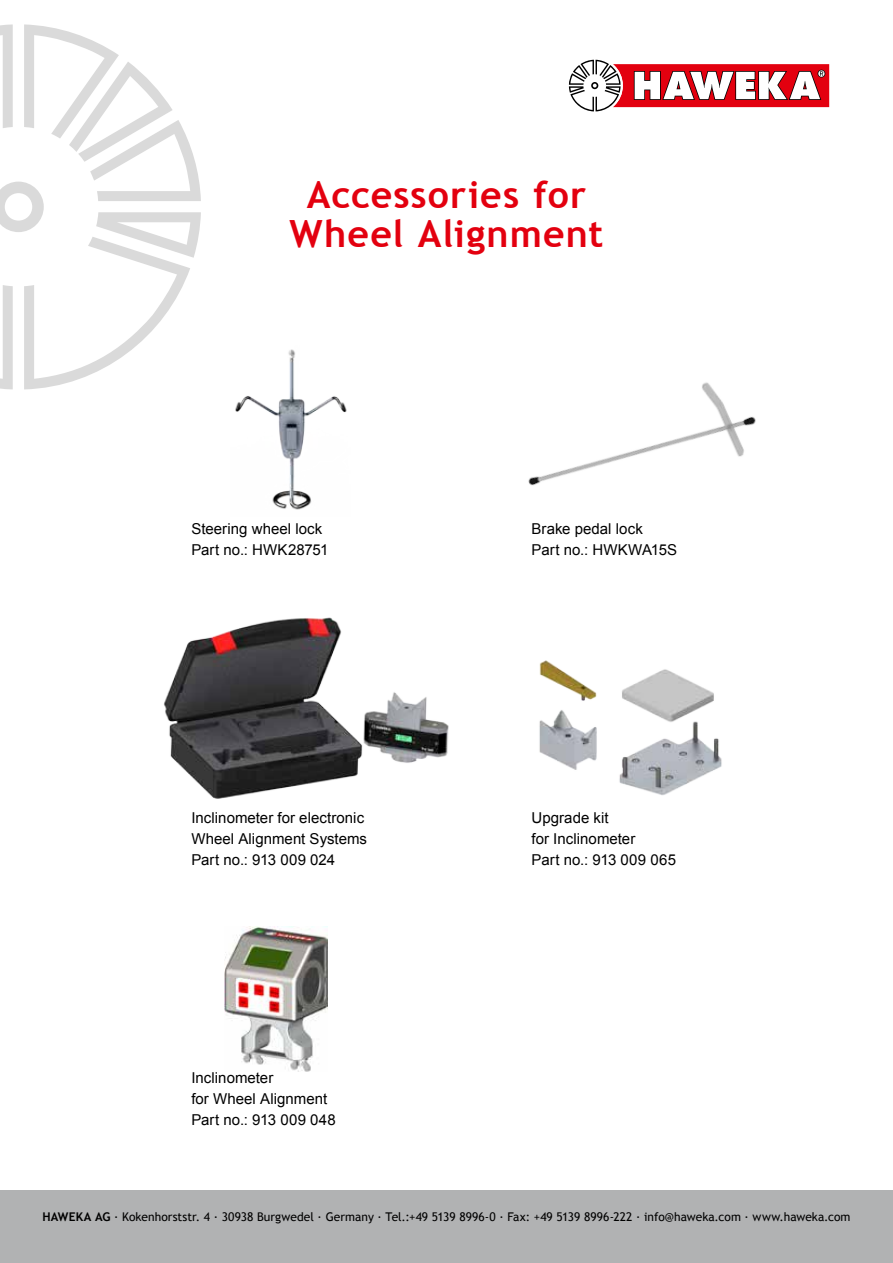
<style>
.page{position:relative;width:893px;height:1263px;background:#fff}
.page>*{position:absolute;margin:0;border:0;box-sizing:border-box;transform-origin:0 0}
.t1{font:700 37.5px/39px "Trebuchet MS";letter-spacing:.03em;color:#e3000f;text-align:center}
.t2{font:15px/21px "Arial";letter-spacing:.005em;color:#000}
.t3{font:12px "Trebuchet MS";letter-spacing:.005em;color:#000}
.s1{font-weight:700}
</style>
<div class="page">
<svg style="left:0;top:24px;width:201px;height:365px"></svg>
<svg style="left:567px;top:57px;width:56px;height:57px"></svg>
<svg style="left:569px;top:60px;width:260px;height:51px"></svg>
<div style="left:0;top:1191px;width:893px;height:72px;background:#b1b2b3"></div>
<img style="left:235px;top:349px;width:112px;height:161px">
<img style="left:528px;top:382px;width:228px;height:104px">
<img style="left:164px;top:617px;width:285px;height:182px">
<img style="left:224px;top:927px;width:103px;height:144px">
<img style="left:539px;top:660px;width:183px;height:135px">
<h1 class="t1" style="left:290px;top:176px;width:315px">Accessories for<br>Wheel Alignment</h1>
<p class="t2" style="left:191px;top:518px;width:139px">Steering wheel lock<br>Part no.: HWK28751</p>
<p class="t2" style="left:191px;top:807px;width:177px">Inclinometer for electronic<br>Wheel Alignment Systems<br>Part no.: 913 009 024</p>
<p class="t2" style="left:191px;top:1067px;width:146px">Inclinometer<br>for Wheel Alignment<br>Part no.: 913 009 048</p>
<p class="t2" style="left:531px;top:518px;width:147px">Brake pedal lock<br>Part no.: HWKWA15S</p>
<p class="t2" style="left:531px;top:807px;width:146px">Upgrade kit<br>for Inclinometer<br>Part no.: 913 009 065</p>
<p class="t3" style="left:42px;top:1209px;width:810px"><span class="s1">HAWEKA AG</span> · Kokenhorststr. 4 · 30938 Burgwedel · Germany · Tel.:+49 5139 8996-0 · Fax: +49 5139 8996-222 · info@haweka.com · www.haweka.com</p>
</div>
